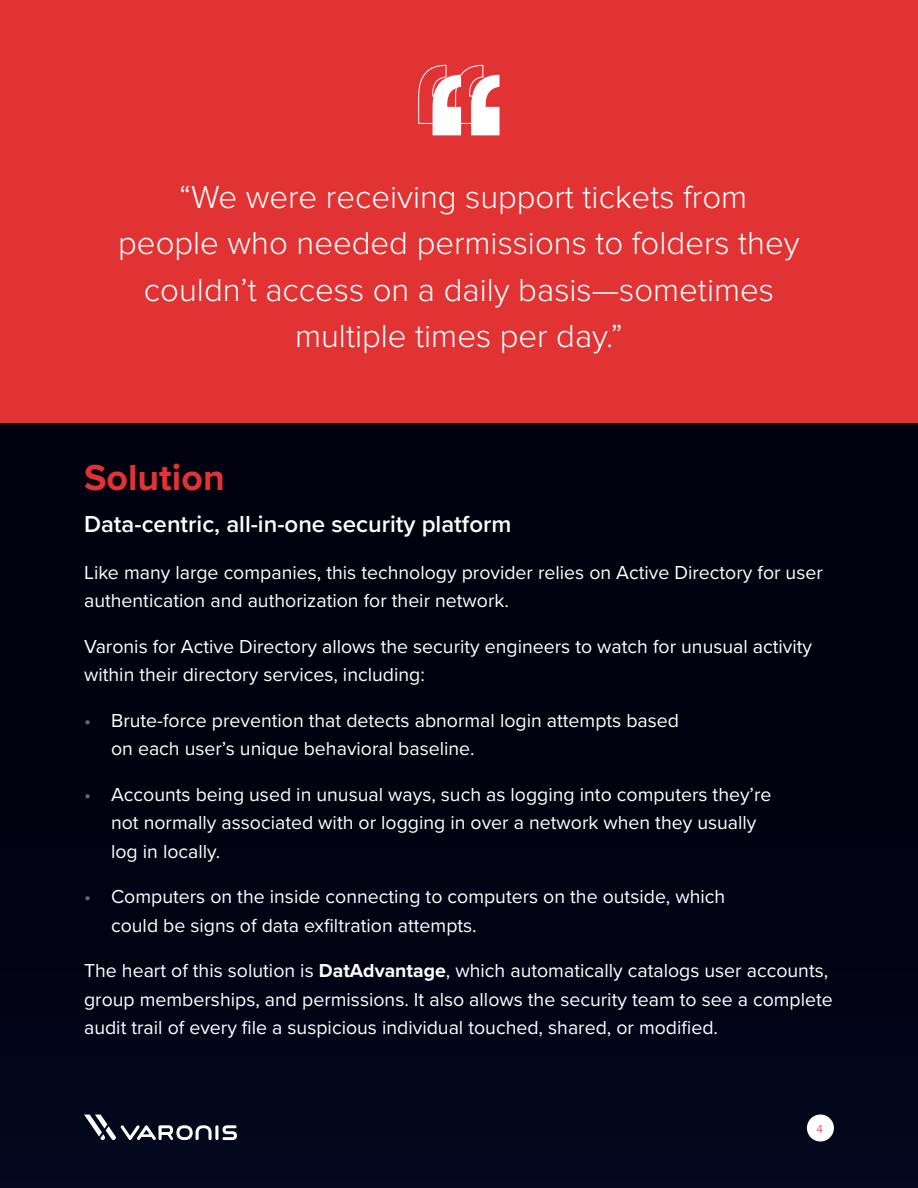
<style>
.page{position:relative;width:918px;height:1188px;background:#fff}
.page>*{position:absolute;margin:0;border:0;box-sizing:border-box;transform-origin:0 0}
.t1{font:700 37.5px "Proxima Nova";color:#e13334}
.t2{font:300 33px/46.5px "Proxima Nova";color:#fff;text-align:center}
.t3{font:600 24px "Proxima Nova";color:#fff}
.t4{font:19.5px/28.5px "Proxima Nova";color:#fff}
.t5{font:300 12px "Proxima Nova";color:#e13334}
.s1{color:#686b6e}
.s2{font-weight:700}
</style>
<div class="page">
<img style="left:0;top:423px;width:918px;height:765px">
<div style="left:0;top:0;width:918px;height:423px;background:#e13334"></div>
<svg style="left:418px;top:65px;width:82px;height:70px"></svg>
<div style="left:807px;top:1114px;width:27px;height:28px;background:#fff;border-radius:50%"></div>
<hr style="left:215px;top:1125px;width:3px;height:15px;background:#fff;border-radius:2px">
<svg style="left:223px;top:1125px;width:14px;height:15px"></svg>
<svg style="left:84px;top:1115px;width:128px;height:25px"></svg>
<h2 class="t2" style="left:118px;top:174px;width:683px">“We were receiving support tickets from<br>people who needed permissions to folders they couldn’t access on a daily basis—sometimes multiple times per day.”</h2>
<h1 class="t1" style="left:84px;top:450px;width:142px">Solution</h1>
<p class="t3" style="left:84px;top:506px;width:429px">Data-centric, all-in-one security platform</p>
<p class="t4" style="left:84px;top:557px;width:740px">Like many large companies, this technology provider relies on Active Directory for user authentication and authorization for their network.</p>
<p class="t4" style="left:84px;top:631px;width:730px">Varonis for Active Directory allows the security engineers to watch for unusual activity within their directory services, including:</p>
<p class="t4" style="left:111px;top:705px;width:570px;text-indent:-27px"><span class="s1">•</span> Brute-force prevention that detects abnormal login attempts based on each user’s unique behavioral baseline.</p>
<p class="t4" style="left:111px;top:779px;width:662px;text-indent:-27px"><span class="s1">•</span> Accounts being used in unusual ways, such as logging into computers they’re not normally associated with or logging in over a network when they usually log in locally.</p>
<p class="t4" style="left:111px;top:882px;width:616px;text-indent:-27px"><span class="s1">•</span> Computers on the inside connecting to computers on the outside, which could be signs of data exfiltration attempts.</p>
<p class="t4" style="left:84px;top:956px;width:750px">The heart of this solution is <span class="s2">DatAdvantage</span>, which automatically catalogs user accounts, group memberships, and permissions. It also allows the security team to see a complete audit trail of every file a suspicious individual touched, shared, or modified.</p>
<p class="t5" style="left:816px;top:1122px;width:8px">4</p>
</div>
